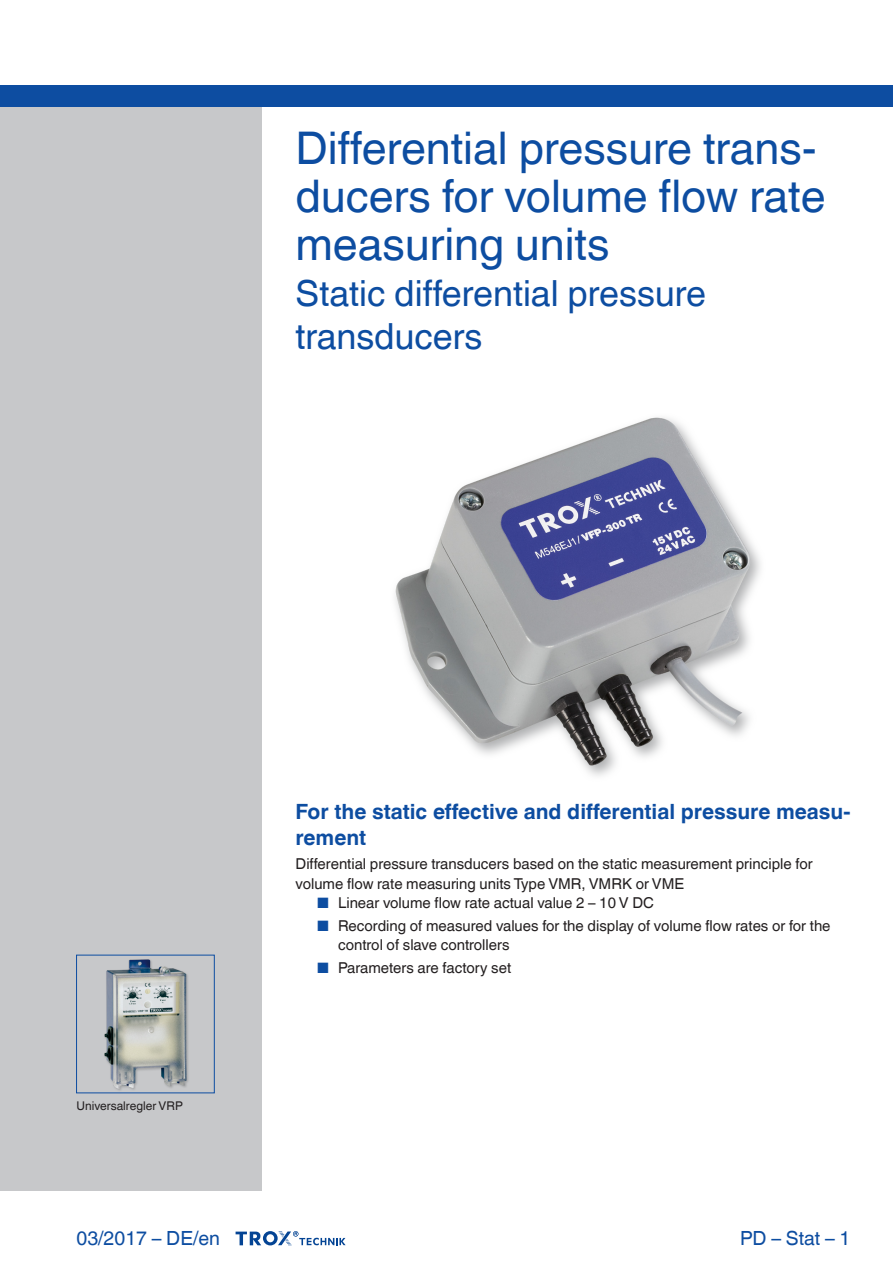
<style>
.page{position:relative;width:893px;height:1263px;background:#fff}
.page>*{position:absolute;margin:0;border:0;box-sizing:border-box;transform-origin:0 0}
.leaflet_head1{font:45px/48px "TROX Helvetica";color:#0d4da1}
.Standard_oben_links{font:36px/43.2px "TROX Helvetica";color:#0d4da1}
.leaflet_intro_descr{font:700 21px/25.5px "TROX Helvetica";color:#0d4da1}
.country{font:19.5px "TROX Helvetica";color:#0d4da1}
.pagina_li-re{font:19.5px "TROX Helvetica";color:#0d4da1}
.leaflet_intro_descr-2{font:15px/19.5px "TROX Helvetica";color:#231f20}
.leaflet_frontpage_pi{font:12px "TROX Helvetica";color:#231f20}
.s1{color:#0d4da1}
</style>
<div class="page">
<div style="left:0;top:106px;width:261px;height:1084px;background:#c7c8ca"></div>
<div style="left:0;top:85px;width:893px;height:21px;background:#0d4da1"></div>
<div style="left:76px;top:955px;width:139px;height:138px;border:1px solid #0d4da1"></div>
<img style="left:101px;top:955px;width:89px;height:137px">
<svg style="left:236px;top:1231px;width:110px;height:15px"></svg>
<img style="left:395px;top:417px;width:366px;height:359px">
<p class="leaflet_head1" style="left:296px;top:125px;width:532px">Differential pressure trans&shy;ducers for volume flow rate measuring units</p>
<p class="Standard_oben_links" style="left:296px;top:271px;width:412px">Static differential pressure transducers</p>
<p class="leaflet_frontpage_pi" style="left:77px;top:1099px;width:108px">Universalregler VRP</p>
<p class="country" style="left:77px;top:1227px;width:145px">03/2017 – DE/en</p>
<p class="leaflet_intro_descr" style="left:296px;top:799px;width:556px">For the static effective and differential pressure measu&shy;rement</p>
<p class="leaflet_intro_descr-2" style="left:296px;top:854px;width:519px">Differential pressure transducers based on the static measurement principle for volume flow rate measuring units Type VMR, VMRK or VME</p>
<p class="leaflet_intro_descr-2" style="left:317px;top:893px;width:339px"><span class="s1">■</span> Linear volume flow rate actual value 2 – 10 V DC</p>
<p class="leaflet_intro_descr-2" style="left:338px;top:916px;width:494px;text-indent:-21px"><span class="s1">■</span> Recording of measured values for the display of volume flow rates or for the control of slave controllers</p>
<p class="leaflet_intro_descr-2" style="left:317px;top:958px;width:196px"><span class="s1">■</span> Parameters are factory set</p>
<p class="pagina_li-re" style="left:740px;top:1227px;width:112px">PD – Stat – 1</p>
</div>
